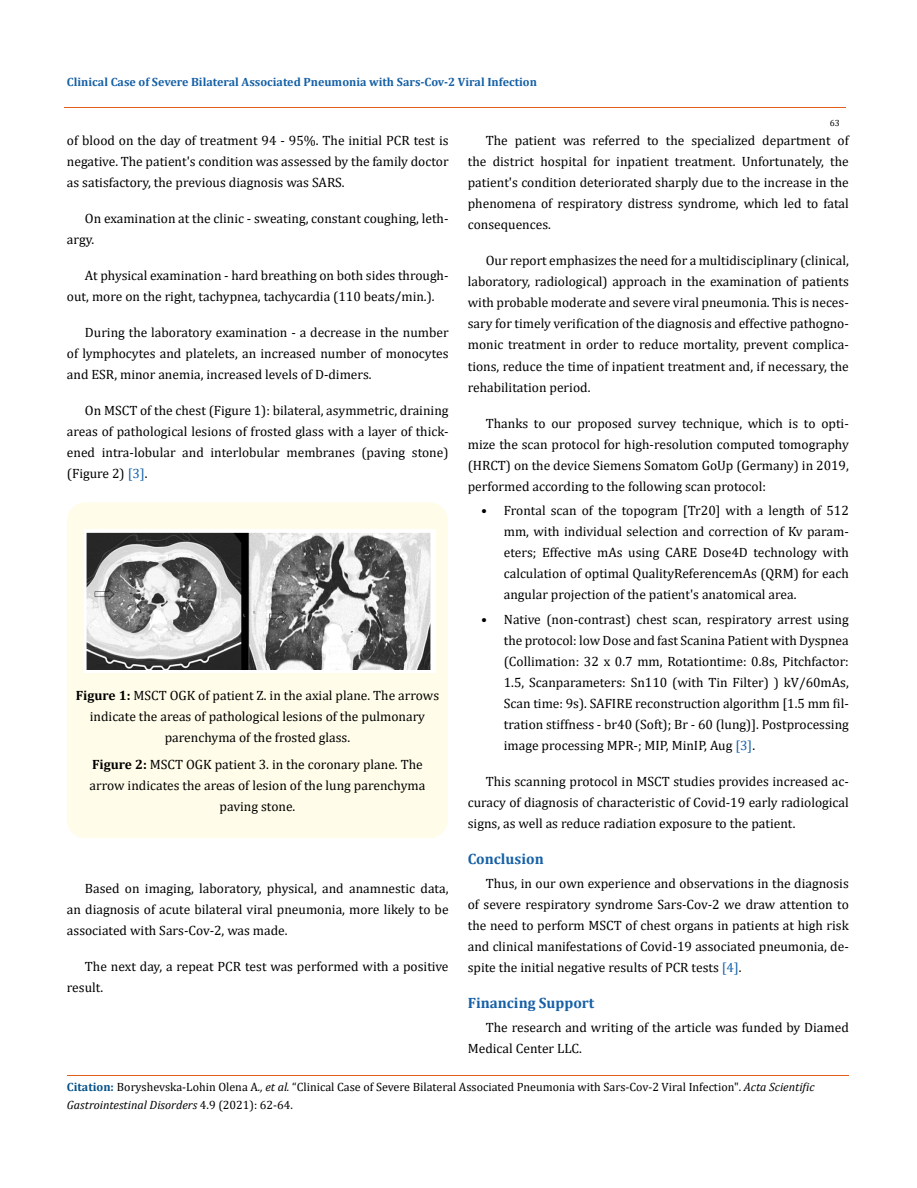
<style>
.page{position:relative;width:917px;height:1188px;background:#fff}
.page>*{position:absolute;margin:0;border:0;box-sizing:border-box;transform-origin:0 0}
.t1{font:700 15px "Cambria";color:#1560a6}
.t2{font:13.5px/21px "Cambria";color:#000;text-align:justify}
.t3{font:12px/18px "Cambria";color:#000}
.t4{font:700 12px "Cambria";color:#1560a6}
.t5{font:9px "Cambria";color:#000}
.s1{color:#1560a6}
.s2{font-weight:700}
.s3{font-weight:700;color:#035089}
.s4{font-style:italic}
</style>
<div class="page">
<hr style="left:64px;top:108px;width:781px;height:1px;background:#e05d1a">
<hr style="left:67px;top:1076px;width:781px;height:1px;background:#e05d1a">
<div style="left:67px;top:502px;width:381px;height:336px;background:#fffde9;border-radius:18px"></div>
<img style="left:85px;top:530px;width:350px;height:143px">
<p class="t4" style="left:67px;top:73px;width:471px">Clinical Case of Severe Bilateral Associated Pneumonia with Sars-Cov-2 Viral Infection</p>
<p class="t5" style="left:829px;top:118px;width:11px">63</p>
<p class="t2" style="left:67px;top:130px;width:383px">of blood on the day of treatment 94 - 95%. The initial PCR test is negative. The patient's condition was assessed by the family doctor as satisfactory, the previous diagnosis was SARS.</p>
<p class="t2" style="left:67px;top:208px;width:383px;text-indent:18px">On examination at the clinic - sweating, constant coughing, leth&shy;argy.</p>
<p class="t2" style="left:67px;top:265px;width:383px;text-indent:18px">At physical examination - hard breathing on both sides through&shy;out, more on the right, tachypnea, tachycardia (110 beats/min.).</p>
<p class="t2" style="left:67px;top:322px;width:383px;text-indent:18px">During the laboratory examination - a decrease in the number of lymphocytes and platelets, an increased number of monocytes and ESR, minor anemia, increased levels of D-dimers.</p>
<p class="t2" style="left:67px;top:400px;width:383px;text-indent:18px">On MSCT of the chest (Figure 1): bilateral, asymmetric, draining areas of pathological lesions of frosted glass with a layer of thick&shy;ened intra-lobular and interlobular membranes (paving stone) (Figure 2) <span class="s1">[3]</span>.</p>
<p class="t2" style="left:76px;top:685px;width:365px;text-align:center"><span class="s2">Figure 1:</span> MSCT OGK of patient Z. in the axial plane. The arrows indicate the areas of pathological lesions of the pulmonary parenchyma of the frosted glass.</p>
<p class="t2" style="left:90px;top:754px;width:337px;text-align:center"><span class="s2">Figure 2:</span> MSCT OGK patient 3. in the coronary plane. The arrow indicates the areas of lesion of the lung parenchyma paving stone.</p>
<p class="t2" style="left:67px;top:878px;width:383px;text-indent:18px">Based on imaging, laboratory, physical, and anamnestic data, an diagnosis of acute bilateral viral pneumonia, more likely to be associated with Sars-Cov-2, was made.</p>
<p class="t2" style="left:67px;top:956px;width:383px;text-indent:18px">The next day, a repeat PCR test was performed with a positive result.</p>
<p class="t2" style="left:468px;top:130px;width:382px;text-indent:18px">The patient was referred to the specialized department of the district hospital for inpatient treatment. Unfortunately, the patient's condition deteriorated sharply due to the increase in the phenomena of respiratory distress syndrome, which led to fatal consequences.</p>
<p class="t2" style="left:468px;top:250px;width:382px;text-indent:18px">Our report emphasizes the need for a multidisciplinary (clinical, laboratory, radiological) approach in the examination of patients with probable moderate and severe viral pneumonia. This is neces&shy;sary for timely verification of the diagnosis and effective pathogno&shy;monic treatment in order to reduce mortality, prevent complica&shy;tions, reduce the time of inpatient treatment and, if necessary, the rehabilitation period.</p>
<p class="t2" style="left:468px;top:412px;width:382px;text-indent:18px">Thanks to our proposed survey technique, which is to opti&shy;mize the scan protocol for high-resolution computed tomography (HRCT) on the device Siemens Somatom GoUp (Germany) in 2019, performed according to the following scan protocol:</p>
<p class="t2" style="left:504px;top:499px;width:346px;text-indent:-23px">• Frontal scan of the topogram [Tr20] with a length of 512 mm, with individual selection and correction of Kv param&shy;eters; Effective mAs using CARE Dose4D technology with calculation of optimal QualityReferencemAs (QRM) for each angular projection of the patient's anatomical area.</p>
<p class="t2" style="left:504px;top:609px;width:346px;text-indent:-23px">• Native (non-contrast) chest scan, respiratory arrest using the protocol: low Dose and fast Scanina Patient with Dyspnea (Collimation: 32 x 0.7 mm, Rotationtime: 0.8s, Pitchfactor:<br>1.5, Scanparameters: Sn110 (with Tin Filter) ) kV/60mAs, Scan time: 9s). SAFIRE reconstruction algorithm [1.5 mm fil&shy;tration stiffness - br40 (Soft); Br - 60 (lung)]. Postprocessing image processing MPR-; MIP, MinIP, Aug <span class="s1">[3]</span>.</p>
<p class="t2" style="left:468px;top:771px;width:382px;text-indent:18px">This scanning protocol in MSCT studies provides increased ac&shy;curacy of diagnosis of characteristic of Covid-19 early radiological signs, as well as reduce radiation exposure to the patient.</p>
<p class="t1" style="left:468px;top:848px;width:77px">Conclusion</p>
<p class="t2" style="left:468px;top:873px;width:382px;text-indent:18px">Thus, in our own experience and observations in the diagnosis of severe respiratory syndrome Sars-Cov-2 we draw attention to the need to perform MSCT of chest organs in patients at high risk and clinical manifestations of Covid-19 associated pneumonia, de&shy;spite the initial negative results of PCR tests <span class="s1">[4]</span>.</p>
<p class="t1" style="left:468px;top:992px;width:128px">Financing Support</p>
<p class="t2" style="left:468px;top:1017px;width:382px;text-indent:18px">The research and writing of the article was funded by Diamed<br>Medical Center LLC.</p>
<p class="t3" style="left:67px;top:1078px;width:749px"><span class="s3">Citation:</span> Boryshevska-Lohin Olena A<span class="s4">., et al.</span> “Clinical Case of Severe Bilateral Associated Pneumonia with Sars-Cov-2 Viral Infection". <span class="s4">Acta Scientific<br>Gastrointestinal Disorders</span> 4.9 (2021): 62-64.</p>
</div>
